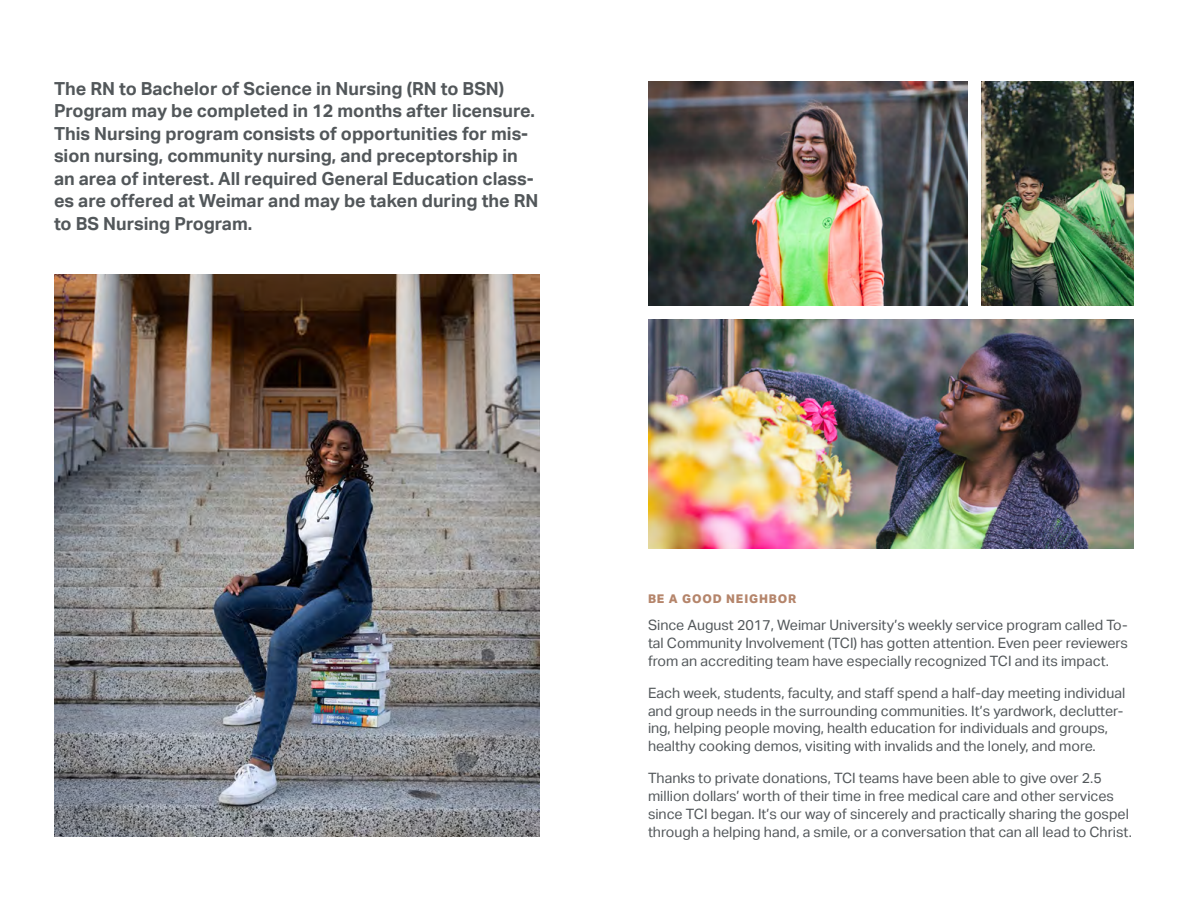
<style>
.page{position:relative;width:1188px;height:918px;background:#fff}
.page>*{position:absolute;margin:0;border:0;box-sizing:border-box;transform-origin:0 0}
.t1{font:700 18px/22.5px "Aktiv Grotesk";color:#52575a}
.t2{font:14.25px/18px "Aktiv Grotesk";color:#52575a}
.t3{font:800 12px "Aktiv Grotesk";letter-spacing:.075em;color:#b5856b}
</style>
<div class="page">
<img style="left:648px;top:320px;width:486px;height:229px">
<img style="left:648px;top:81px;width:320px;height:225px">
<img style="left:981px;top:81px;width:153px;height:225px">
<img style="left:54px;top:274px;width:485px;height:563px">
<p class="t1" style="left:54px;top:77px;width:486px">The RN to Bachelor of Science in Nursing (RN to BSN)<br>Program may be completed in 12 months after licensure.<br>This Nursing program consists of opportunities for mis&shy;sion nursing, community nursing, and preceptorship in an area of interest. All required General Education class&shy;es are offered at Weimar and may be taken during the RN to BS Nursing Program.</p>
<p class="t3" style="left:648px;top:591px;width:150px">BE A GOOD NEIGHBOR</p>
<p class="t2" style="left:648px;top:616px;width:482px;text-align:justify">Since August 2017, Weimar University’s weekly service program called To&shy;tal Community Involvement (TCI) has gotten attention. Even peer reviewers from an accrediting team have especially recognized TCI and its impact.</p>
<p class="t2" style="left:648px;top:684px;width:479px">Each week, students, faculty, and staff spend a half-day meeting individual and group needs in the surrounding communities. It’s yardwork, declutter&shy;ing, helping people moving, health education for individuals and groups, healthy cooking demos, visiting with invalids and the lonely, and more.</p>
<p class="t2" style="left:648px;top:769px;width:485px">Thanks to private donations, TCI teams have been able to give over 2.5 million dollars’ worth of their time in free medical care and other services since TCI began. It’s our way of sincerely and practically sharing the gospel through a helping hand, a smile, or a conversation that can all lead to Christ.</p>
</div>
